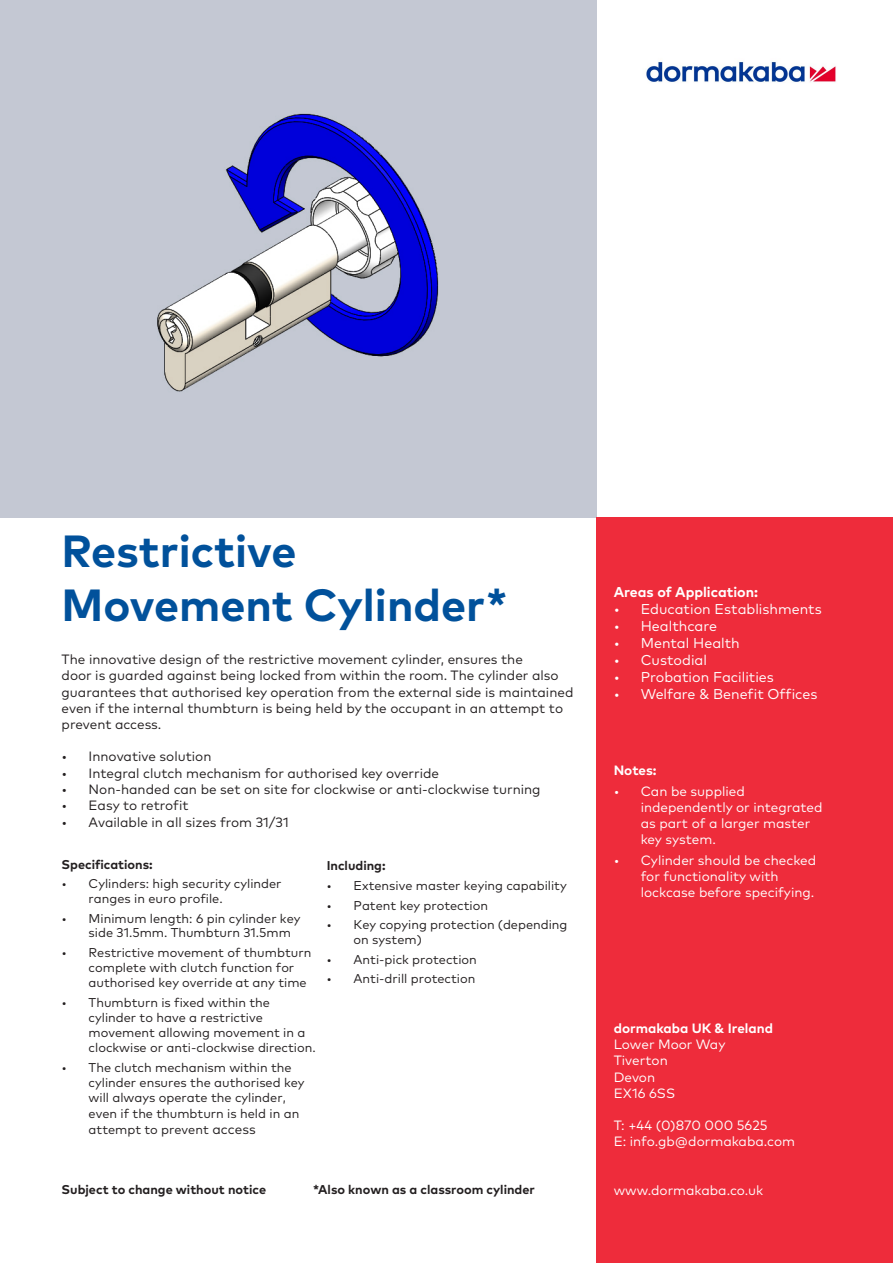
<style>
.page{position:relative;width:893px;height:1263px;background:#fff}
.page>*{position:absolute;margin:0;border:0;box-sizing:border-box;transform-origin:0 0}
.t1{font:700 45px/54px "Mark Pro";color:#01519b}
.t2{font:14.25px "Mark Pro";color:#fff}
.t3{font:700 14.25px "Mark Pro";color:#fff}
.t4{font:13.5px/16.2px "Mark Pro";color:#231f20}
.t5{font:13.5px/16.2px "Mark Pro";color:#fff}
.t6{font:700 13.5px "Mark Pro";color:#fff}
.t7{font:12.75px/15.1px "Mark Pro";color:#231f20}
.t8{font:700 12.75px "Mark Pro";color:#231f20}
.s1{font-size:13.5px}
</style>
<div class="page">
<img style="left:646px;top:61px;width:190px;height:21px">
<img style="left:0;top:0;width:597px;height:517px">
<div style="left:597px;top:517px;width:296px;height:746px;background:#ee2c3b"></div>
<p class="t1" style="left:62px;top:520px;width:447px">Restrictive<br>Movement Cylinder*</p>
<p class="t4" style="left:62px;top:650px;width:463px">The innovative design of the restrictive movement cylinder, ensures the</p>
<p class="t4" style="left:62px;top:666px;width:513px">door is guarded against being locked from within the room. The cylinder also guarantees that authorised key operation from the external side is maintained even if the internal thumbturn is being held by the occupant in an attempt to prevent access.</p>
<p class="t4" style="left:62px;top:747px;width:151px">• Innovative solution</p>
<p class="t4" style="left:62px;top:764px;width:379px">• Integral clutch mechanism for authorised key override</p>
<p class="t4" style="left:62px;top:780px;width:480px">• Non-handed can be set on site for clockwise or anti-clockwise turning</p>
<p class="t4" style="left:62px;top:796px;width:128px">• Easy to retrofit</p>
<p class="t4" style="left:62px;top:813px;width:229px">• Available in all sizes from 31/31</p>
<p class="t8" style="left:62px;top:854px;width:93px">Specifications:</p>
<p class="t7" style="left:89px;top:875px;width:194px;text-indent:-27px">• Cylinders: high security cylinder ranges in euro profile.</p>
<p class="t7" style="left:89px;top:910px;width:213px;text-indent:-27px">• Minimum length: 6 pin cylinder key side 31.5mm. Thumbturn 31.5mm</p>
<p class="t7" style="left:89px;top:944px;width:224px;text-indent:-27px">• Restrictive movement of thumbturn complete with clutch function for authorised key override at any time</p>
<p class="t7" style="left:89px;top:994px;width:229px;text-indent:-27px">• Thumbturn is fixed within the cylinder to have a restrictive movement allowing movement in a clockwise or anti-clockwise direction.</p>
<p class="t7" style="left:89px;top:1058px;width:218px;text-indent:-27px">• The clutch mechanism within the cylinder ensures the authorised key will always operate the cylinder, even if the thumbturn is held in an attempt to prevent <span class="s1">access</span></p>
<p class="t8" style="left:327px;top:856px;width:60px">Including:</p>
<p class="t7" style="left:327px;top:877px;width:242px">• Extensive master keying capability</p>
<p class="t7" style="left:327px;top:896px;width:163px">• Patent key protection</p>
<p class="t7" style="left:354px;top:916px;width:215px;text-indent:-27px">• Key copying protection (depending on system)</p>
<p class="t7" style="left:327px;top:950px;width:152px">• Anti-pick protection</p>
<p class="t7" style="left:327px;top:970px;width:150px">• Anti-drill protection</p>
<p class="t3" style="left:614px;top:581px;width:146px">Areas of Application:</p>
<p class="t2" style="left:614px;top:598px;width:209px">• Education Establishments</p>
<p class="t2" style="left:614px;top:615px;width:105px">• Healthcare</p>
<p class="t2" style="left:614px;top:632px;width:128px">• Mental Health</p>
<p class="t2" style="left:614px;top:649px;width:95px">• Custodial</p>
<p class="t2" style="left:614px;top:667px;width:162px">• Probation Facilities</p>
<p class="t2" style="left:614px;top:684px;width:205px">• Welfare &amp; Benefit Offices</p>
<p class="t6" style="left:614px;top:760px;width:44px">Notes:</p>
<p class="t5" style="left:641px;top:782px;width:183px;text-indent:-27px">• Can be supplied independently or integrated as part of a larger master key system.</p>
<p class="t5" style="left:641px;top:851px;width:177px;text-indent:-27px">• Cylinder should be checked for functionality with lockcase before specifying.</p>
<p class="t6" style="left:614px;top:1018px;width:161px">dormakaba UK &amp; Ireland</p>
<p class="t5" style="left:614px;top:1035px;width:113px">Lower Moor Way</p>
<p class="t5" style="left:614px;top:1051px;width:56px">Tiverton</p>
<p class="t5" style="left:614px;top:1068px;width:43px">Devon</p>
<p class="t5" style="left:614px;top:1084px;width:63px">EX16 6SS</p>
<p class="t5" style="left:614px;top:1116px;width:155px">T: +44 (0)870 000 5625</p>
<p class="t5" style="left:614px;top:1132px;width:183px">E: info.gb@dormakaba.com</p>
<p class="t8" style="left:62px;top:1180px;width:206px">Subject to change without notice</p>
<p class="t8" style="left:313px;top:1179px;width:223px">*Also known as a classroom cylinder</p>
<p class="t5" style="left:614px;top:1181px;width:151px">www.dormakaba.co.uk</p>
</div>
